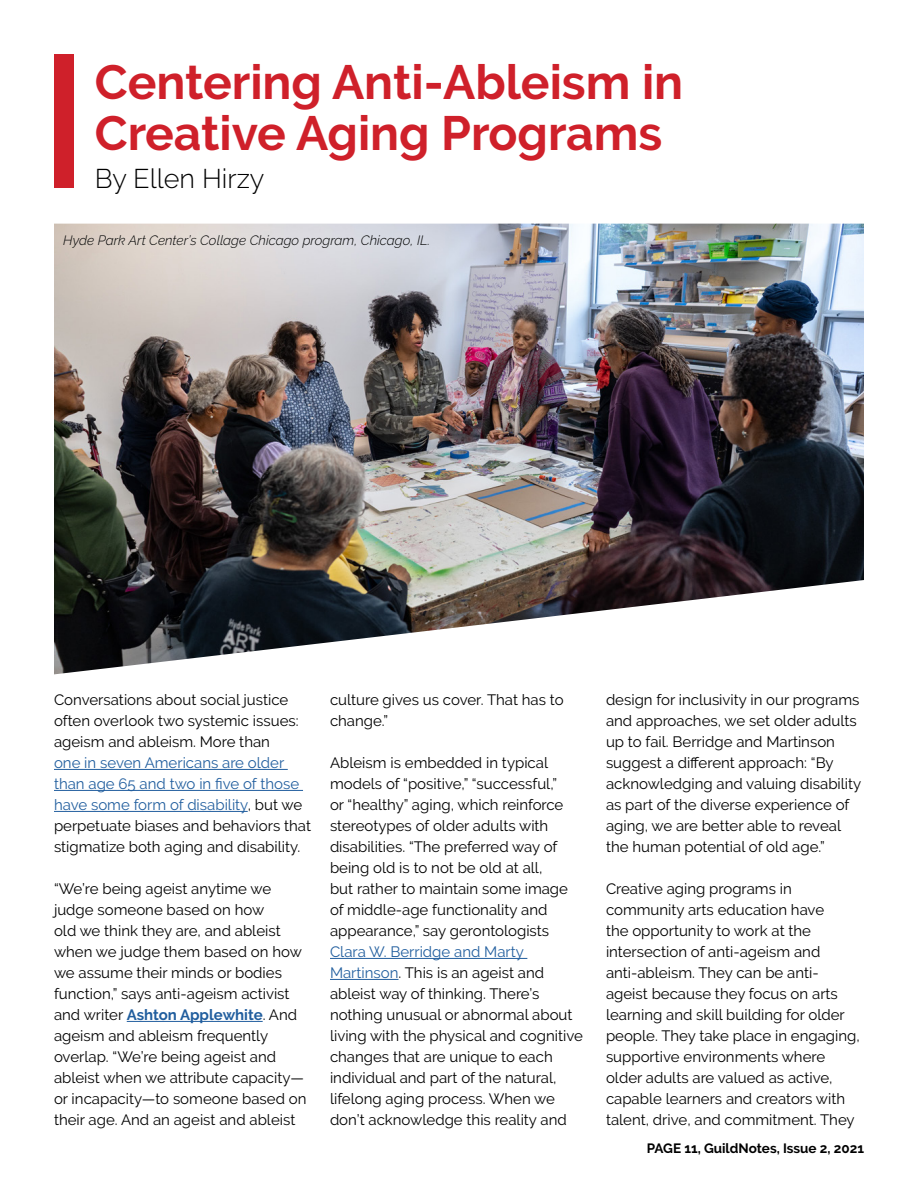
<style>
.page{position:relative;width:918px;height:1188px;background:#fff}
.page>*{position:absolute;margin:0;border:0;box-sizing:border-box;transform-origin:0 0}
.t1{font:700 48px/51px "Raleway";color:#cf202a}
.t2{font:300 27px "Raleway";color:#000}
.t3{font:15px/21px "Raleway";color:#000}
.t4{font:italic 300 13.5px "Raleway";color:#000101}
.t5{font:700 13.5px "Raleway";color:#000}
.s1{color:#215e9e}
.s2{font-weight:700;color:#215e9e}
</style>
<div class="page">
<div style="left:54px;top:54px;width:20px;height:134px;background:#cf202a"></div>
<img style="left:54px;top:224px;width:810px;height:450px">
<hr style="left:54px;top:769px;width:234px;height:1px;background:#215e9e">
<hr style="left:54px;top:790px;width:249px;height:1px;background:#215e9e">
<hr style="left:54px;top:811px;width:194px;height:1px;background:#215e9e">
<hr style="left:127px;top:1021px;width:136px;height:1px;background:#215e9e">
<hr style="left:330px;top:958px;width:197px;height:1px;background:#215e9e">
<hr style="left:330px;top:979px;width:69px;height:1px;background:#215e9e">
<p class="t1" style="left:95px;top:57px;width:590px">Centering Anti-Ableism in<br>Creative Aging Programs</p>
<p class="t2" style="left:95px;top:162px;width:171px">By Ellen Hirzy</p>
<p class="t4" style="left:63px;top:233px;width:368px">Hyde Park Art Center’s Collage Chicago program, Chicago, IL.</p>
<p class="t3" style="left:54px;top:689px;width:259px">Conversations about social justice often overlook two systemic issues: ageism and ableism. More than<br><span class="s1">one in seven Americans are older than age 65 and two in five of those have some form of disability</span>, but we perpetuate biases and behaviors that stigmatize both aging and disability.</p>
<p class="t3" style="left:54px;top:878px;width:254px">“We’re being ageist anytime we judge someone based on how<br>old we think they are, and ableist when we judge them based on how we assume their minds or bodies function,” says anti-ageism activist and writer <span class="s2">Ashton Applewhite</span>. And ageism and ableism frequently overlap. “We’re being ageist and ableist when we attribute capacity— or incapacity—to someone based on their age. And an ageist and ableist</p>
<p class="t3" style="left:330px;top:689px;width:235px">culture gives us cover. That has to change.”</p>
<p class="t3" style="left:330px;top:752px;width:254px">Ableism is embedded in typical models of “positive,” “successful,”<br>or “healthy” aging, which reinforce stereotypes of older adults with disabilities. “The preferred way of being old is to not be old at all,<br>but rather to maintain some image of middle-age functionality and appearance,” say gerontologists <span class="s1">Clara W. Berridge and Marty Martinson</span>. This is an ageist and ableist way of thinking. There’s nothing unusual or abnormal about living with the physical and cognitive changes that are unique to each individual and part of the natural, lifelong aging process. When we don’t acknowledge this reality and</p>
<p class="t3" style="left:606px;top:689px;width:257px">design for inclusivity in our programs and approaches, we set older adults up to fail. Berridge and Martinson suggest a different approach: “By acknowledging and valuing disability as part of the diverse experience of aging, we are better able to reveal the human potential of old age.”</p>
<p class="t3" style="left:606px;top:878px;width:255px">Creative aging programs in community arts education have<br>the opportunity to work at the intersection of anti-ageism and anti-ableism. They can be anti&shy;ageist because they focus on arts learning and skill building for older people. They take place in engaging, supportive environments where older adults are valued as active, capable learners and creators with talent, drive, and commitment. They</p>
<p class="t5" style="left:647px;top:1141px;width:219px">PAGE 11, GuildNotes, Issue 2, 2021</p>
</div>
